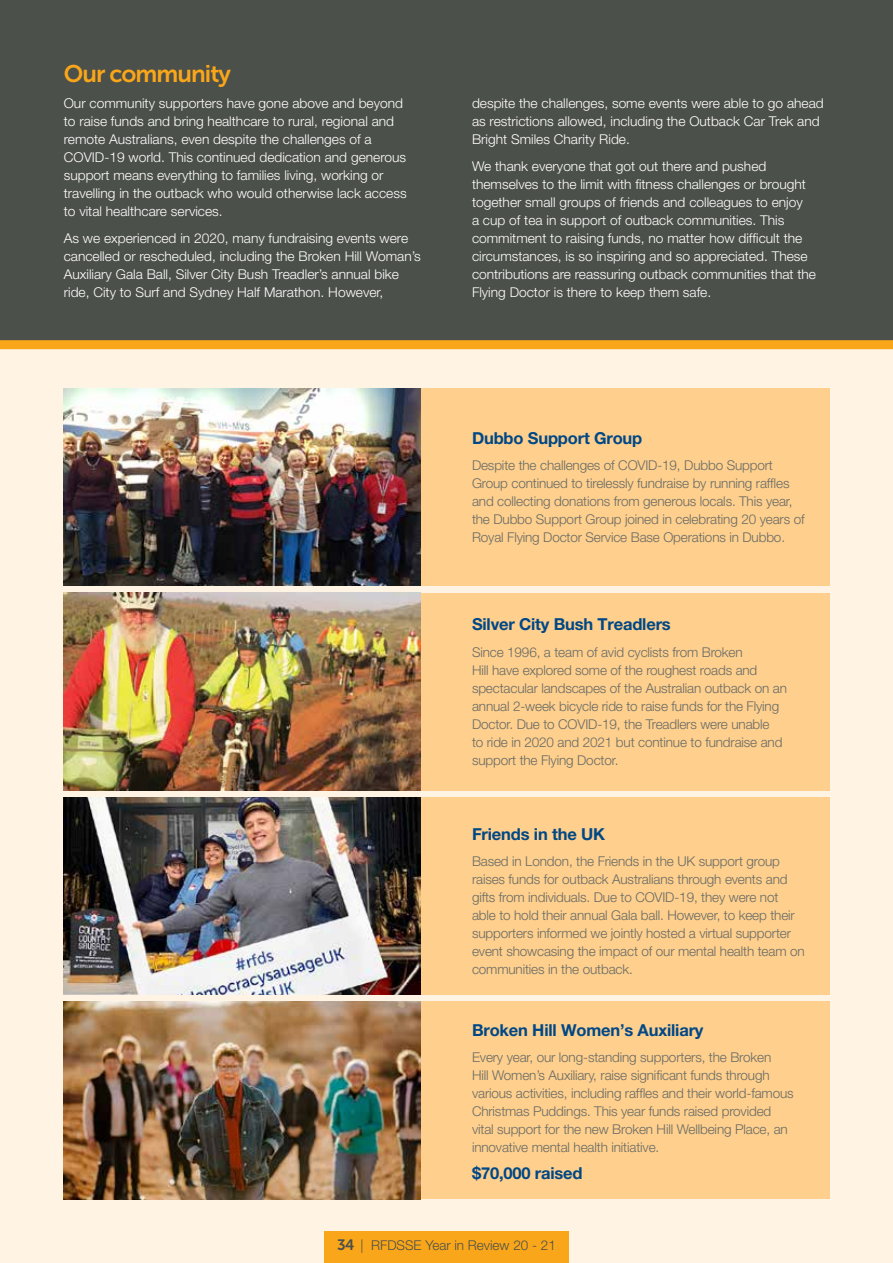
<style>
.page{position:relative;width:893px;height:1263px;background:#fff}
.page>*{position:absolute;margin:0;border:0;box-sizing:border-box;transform-origin:0 0}
.t1{font:24px "Museo Sans 700";letter-spacing:-.04em;color:#faa61a}
.t2{font:700 16.5px "Helvetica Neue LT Pro";letter-spacing:-.01em;color:#004785}
.t3{font:300 13.5px/18px "Helvetica Neue LT Pro";letter-spacing:-.01em;color:#686b66}
.t4{font:300 13.5px/18px "Helvetica Neue LT Pro";color:#fff}
.t5{font:300 13.5px "Helvetica Neue LT Pro";color:#4c504a}
.s1{font-family:"Museo Sans 700";font-weight:400;font-size:15px}
</style>
<div class="page">
<div style="left:0;top:346px;width:893px;height:917px;background:#fff3e3"></div>
<div style="left:401px;top:388px;width:428px;height:198px;background:#fecf8d"></div>
<div style="left:401px;top:593px;width:428px;height:197px;background:#fecf8d"></div>
<div style="left:401px;top:797px;width:428px;height:198px;background:#fecf8d"></div>
<div style="left:401px;top:1001px;width:428px;height:198px;background:#fecf8d"></div>
<div style="left:0;top:0;width:893px;height:345px;background:#4c504a"></div>
<div style="left:0;top:340px;width:893px;height:9px;background:#faa61a"></div>
<img style="left:64px;top:388px;width:357px;height:198px">
<img style="left:64px;top:593px;width:357px;height:197px">
<img style="left:64px;top:797px;width:357px;height:198px">
<img style="left:64px;top:1001px;width:357px;height:198px">
<div style="left:324px;top:1231px;width:244px;height:32px;background:#faa61a"></div>
<h1 class="t1" style="left:64px;top:60px;width:169px">Our community</h1>
<p class="t4" style="left:64px;top:94px;width:344px">Our community supporters have gone above and beyond to raise funds and bring healthcare to rural, regional and remote Australians, even despite the challenges of a COVID-19 world. This continued dedication and generous support means everything to families living, working or travelling in the outback who would otherwise lack access to vital healthcare services.</p>
<p class="t4" style="left:64px;top:229px;width:358px">As we experienced in 2020, many fundraising events were cancelled or rescheduled, including the Broken Hill Woman’s Auxiliary Gala Ball, Silver City Bush Treadler’s annual bike ride, City to Surf and Sydney Half Marathon. However,</p>
<p class="t4" style="left:472px;top:94px;width:353px">despite the challenges, some events were able to go ahead as restrictions allowed, including the Outback Car Trek and<br>Bright Smiles Charity Ride.</p>
<p class="t4" style="left:472px;top:157px;width:346px">We thank everyone that got out there and pushed themselves to the limit with fitness challenges or brought together small groups of friends and colleagues to enjoy<br>a cup of tea in support of outback communities. This commitment to raising funds, no matter how difficult the circumstances, is so inspiring and so appreciated. These contributions are reassuring outback communities that the Flying Doctor is there to keep them safe.</p>
<p class="t2" style="left:472px;top:428px;width:172px">Dubbo Support Group</p>
<p class="t3" style="left:472px;top:456px;width:334px">Despite the challenges of COVID-19, Dubbo Support Group continued to tirelessly fundraise by running raffles and collecting donations from generous locals. This year, the Dubbo Support Group joined in celebrating 20 years of Royal Flying Doctor Service Base Operations in Dubbo.</p>
<p class="t2" style="left:472px;top:614px;width:200px">Silver City Bush Treadlers</p>
<p class="t3" style="left:472px;top:642px;width:316px">Since 1996, a team of avid cyclists from Broken<br>Hill have explored some of the roughest roads and spectacular landscapes of the Australian outback on an annual 2-week bicycle ride to raise funds for the Flying Doctor. Due to COVID-19, the Treadlers were unable<br>to ride in 2020 and 2021 but continue to fundraise and support the Flying Doctor.</p>
<p class="t2" style="left:472px;top:824px;width:135px">Friends in the UK</p>
<p class="t3" style="left:472px;top:852px;width:334px">Based in London, the Friends in the UK support group raises funds for outback Australians through events and gifts from individuals. Due to COVID-19, they were not able to hold their annual Gala ball. However, to keep their supporters informed we jointly hosted a virtual supporter event showcasing the impact of our mental health team on communities in the outback.</p>
<p class="t2" style="left:472px;top:1020px;width:233px">Broken Hill Women’s Auxiliary</p>
<p class="t3" style="left:472px;top:1048px;width:323px">Every year, our long-standing supporters, the Broken<br>Hill Women’s Auxiliary, raise significant funds through various activities, including raffles and their world-famous Christmas Puddings. This year funds raised provided vital support for the new Broken Hill Wellbeing Place, an innovative mental health initiative.</p>
<p class="t2" style="left:472px;top:1163px;width:112px">$70,000 raised</p>
<p class="t5" style="left:337px;top:1237px;width:220px"><span class="s1">34</span> | RFDSSE Year in Review 20 - 21</p>
</div>
